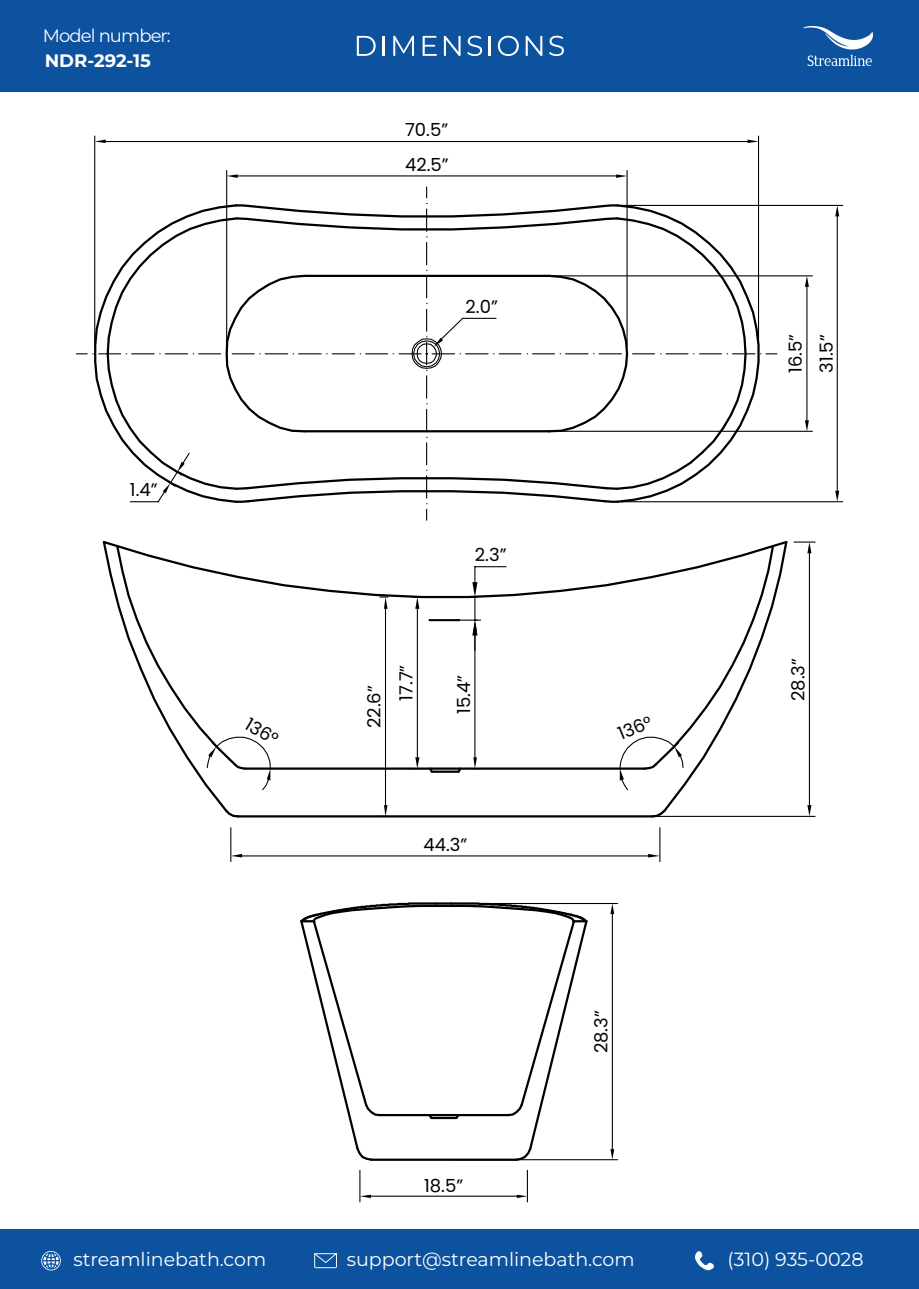
<style>
.page{position:relative;width:919px;height:1289px;background:#fff}
.page>*{position:absolute;margin:0;border:0;box-sizing:border-box;transform-origin:0 0}
.t1{font:19.05px "Montserrat";color:#fff}
.t2{font:18px/34.5px "Poppins";color:#000}
.t3{font:18px "Montserrat";letter-spacing:-.05em;color:#fff}
.t4{font:100 18px "Montserrat";color:#fff}
</style>
<div class="page">
<div style="left:0;top:0;width:918px;height:92px;background:#0d529f"></div>
<div style="left:0;top:1229px;width:918px;height:59px;background:#0d529f"></div>
<svg style="left:695px;top:1251px;width:19px;height:20px"></svg>
<svg style="left:314px;top:1253px;width:23px;height:15px"></svg>
<svg style="left:41px;top:1250px;width:20px;height:20px"></svg>
<svg style="left:357px;top:36px;width:18px;height:20px"></svg>
<hr style="left:382px;top:36px;width:2px;height:20px;background:#fff">
<svg style="left:393px;top:36px;width:21px;height:20px"></svg>
<svg style="left:422px;top:36px;width:14px;height:20px"></svg>
<svg style="left:444px;top:36px;width:16px;height:20px"></svg>
<svg style="left:467px;top:36px;width:15px;height:20px"></svg>
<hr style="left:489px;top:36px;width:2px;height:20px;background:#fff">
<svg style="left:498px;top:36px;width:20px;height:20px"></svg>
<svg style="left:525px;top:36px;width:17px;height:20px"></svg>
<svg style="left:549px;top:36px;width:15px;height:20px"></svg>
<img style="left:803px;top:27px;width:69px;height:38px">
<svg style="left:300px;top:902px;width:289px;height:259px"></svg>
<hr style="left:371px;top:1158px;width:145px;height:2px;background:#000">
<hr style="left:451px;top:1159px;width:166px;height:1px;background:#000">
<hr style="left:451px;top:903px;width:166px;height:1px;background:#000">
<hr style="left:611px;top:914px;width:1px;height:235px;background:#000">
<svg style="left:610px;top:1149px;width:4px;height:10px"></svg>
<svg style="left:610px;top:904px;width:4px;height:10px"></svg>
<hr style="left:359px;top:1170px;width:1px;height:31px;background:#000">
<hr style="left:526px;top:1170px;width:2px;height:31px;background:#000">
<hr style="left:371px;top:1195px;width:145px;height:1px;background:#000">
<svg style="left:360px;top:1194px;width:11px;height:4px"></svg>
<svg style="left:516px;top:1194px;width:11px;height:4px"></svg>
<hr style="left:94px;top:136px;width:1px;height:210px;background:#000">
<hr style="left:757px;top:136px;width:2px;height:210px;background:#000">
<hr style="left:106px;top:141px;width:641px;height:1px;background:#000">
<svg style="left:95px;top:139px;width:11px;height:4px"></svg>
<svg style="left:747px;top:139px;width:11px;height:4px"></svg>
<hr style="left:226px;top:170px;width:1px;height:176px;background:#000">
<hr style="left:626px;top:170px;width:1px;height:176px;background:#000">
<hr style="left:238px;top:175px;width:378px;height:1px;background:#000">
<svg style="left:227px;top:174px;width:11px;height:4px"></svg>
<svg style="left:616px;top:174px;width:11px;height:4px"></svg>
<hr style="left:544px;top:275px;width:268px;height:1px;background:#000">
<hr style="left:544px;top:431px;width:268px;height:1px;background:#000">
<hr style="left:806px;top:287px;width:1px;height:133px;background:#000">
<svg style="left:804px;top:276px;width:4px;height:11px"></svg>
<svg style="left:804px;top:420px;width:4px;height:11px"></svg>
<hr style="left:621px;top:205px;width:221px;height:1px;background:#000">
<hr style="left:621px;top:501px;width:221px;height:1px;background:#000">
<hr style="left:836px;top:216px;width:1px;height:275px;background:#000">
<svg style="left:835px;top:206px;width:4px;height:10px"></svg>
<svg style="left:835px;top:491px;width:4px;height:11px"></svg>
<svg style="left:93px;top:187px;width:683px;height:333px"></svg>
<hr style="left:230px;top:827px;width:1px;height:34px;background:#000">
<hr style="left:659px;top:827px;width:1px;height:34px;background:#000">
<hr style="left:242px;top:855px;width:406px;height:1px;background:#000">
<svg style="left:231px;top:854px;width:11px;height:3px"></svg>
<svg style="left:648px;top:854px;width:11px;height:3px"></svg>
<svg style="left:102px;top:541px;width:713px;height:277px"></svg>
<p class="t3" style="left:43px;top:23px;width:129px">Model number:</p>
<p class="t4" style="left:45px;top:48px;width:108px">NDR-292-15</p>
<p class="t2" style="left:130px;top:473px;width:29px">1.4”</p>
<p class="t2" style="left:405px;top:113px;width:45px">70.5”<br>42.5”</p>
<p class="t2" style="left:465px;top:290px;width:34px">2.0”</p>
<p class="t2" style="left:475px;top:538px;width:33px">2.3”</p>
<p class="t2" style="left:389px;top:701px;width:38px;rotate:-90deg">17.7”</p>
<p class="t2" style="left:446px;top:714px;width:41px;rotate:-90deg">15.4”</p>
<p class="t2" style="left:357px;top:728px;width:44px;rotate:-90deg">22.6”</p>
<p class="t2" style="left:255px;top:707px;width:37px;rotate:31deg">136°</p>
<p class="t2" style="left:612px;top:718px;width:37px;rotate:-22deg">136°</p>
<p class="t2" style="left:423px;top:827px;width:45px">44.3”</p>
<p class="t2" style="left:424px;top:1168px;width:41px">18.5”</p>
<p class="t2" style="left:584px;top:1053px;width:44px;rotate:-90deg">28.3”</p>
<p class="t2" style="left:780px;top:373px;width:41px;line-height:30.8px;rotate:-90deg">16.5”<br>31.5”</p>
<p class="t2" style="left:781px;top:701px;width:44px;rotate:-90deg">28.3”</p>
<p class="t1" style="left:74px;top:1246px;width:194px">streamlinebath.com</p>
<p class="t1" style="left:347px;top:1246px;width:289px">support@streamlinebath.com</p>
<p class="t1" style="left:727px;top:1246px;width:137px">(310) 935-0028</p>
</div>
